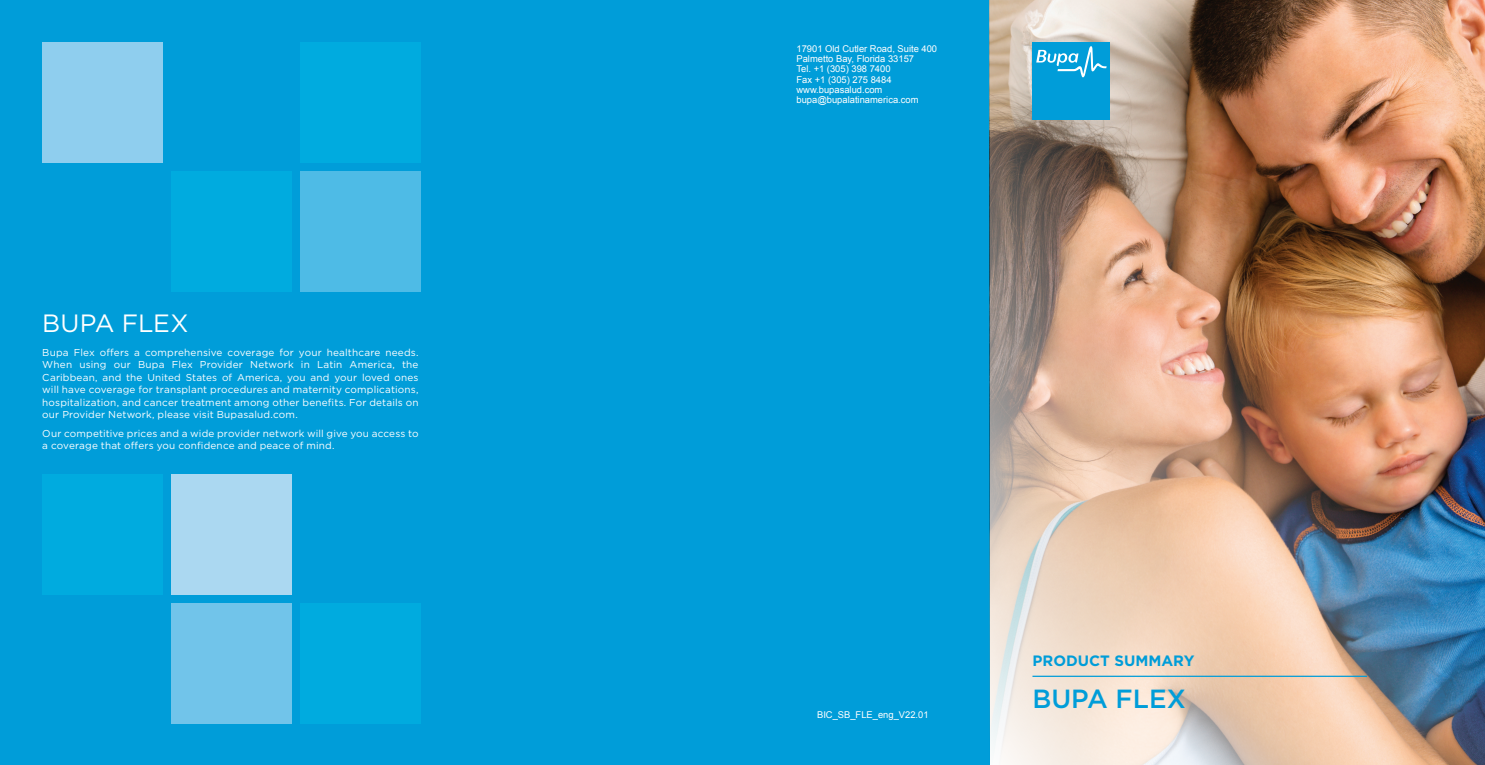
<style>
.page{position:relative;width:1485px;height:765px;background:#fff}
.page>*{position:absolute;margin:0;border:0;box-sizing:border-box;transform-origin:0 0}
.t1{font:500 26.25px "Gotham";color:#009dd9}
.t2{font:25px "Gotham";color:#fff}
.t3{font:700 15px "Gotham";color:#009dd9}
.t4{font:10px/12.5px "Gotham";letter-spacing:.015em;color:#fff;text-align:justify}
.t5{font:9.38px/10.2px "Arial";color:#fff}
</style>
<div class="page">
<div style="left:0;top:0;width:990px;height:765px;background:#009dd9"></div>
<div style="left:42px;top:42px;width:120px;height:120px;background:#8fceee"></div>
<div style="left:42px;top:474px;width:120px;height:120px;background:#00abdf"></div>
<div style="left:171px;top:171px;width:120px;height:120px;background:#00abdf"></div>
<div style="left:171px;top:474px;width:120px;height:120px;background:#abd8f1"></div>
<div style="left:171px;top:603px;width:120px;height:120px;background:#71c4ea"></div>
<div style="left:300px;top:42px;width:120px;height:120px;background:#00abdf"></div>
<div style="left:300px;top:171px;width:120px;height:120px;background:#4ebbe6"></div>
<div style="left:300px;top:603px;width:120px;height:120px;background:#00abdf"></div>
<img style="left:990px;top:0;width:495px;height:765px">
<div style="left:1032px;top:42px;width:78px;height:78px;background:#009dd9"></div>
<svg style="left:1036px;top:46px;width:71px;height:31px"></svg>
<hr style="left:1032px;top:676px;width:335px;height:1px;background:#009dd9">
<h2 class="t2" style="left:42px;top:307px;width:148px">BUPA FLEX</h2>
<p class="t4" style="left:42px;top:346px;width:378px">Bupa Flex offers a comprehensive coverage for your healthcare needs.<br>When using our Bupa Flex Provider Network in Latin America, the Caribbean, and the United States of America, you and your loved ones will have coverage for transplant procedures and maternity complications, hospitalization, and cancer treatment among other benefits. For details on our Provider Network, please visit Bupasalud.com.</p>
<p class="t4" style="left:42px;top:427px;width:378px">Our competitive prices and a wide provider network will give you access to a coverage that offers you confidence and peace of mind.</p>
<p class="t5" style="left:797px;top:43px;width:142px">17901 Old Cutler Road, Suite 400<br>Palmetto Bay, Florida 33157<br>Tel. +1 (305) 398 7400<br>Fax +1 (305) 275 8484 www.bupasalud.com bupa@bupalatinamerica.com</p>
<p class="t5" style="left:817px;top:709px;width:113px">BIC_SB_FLE_eng_V22.01</p>
<h3 class="t3" style="left:1032px;top:651px;width:164px">PRODUCT SUMMARY</h3>
<h1 class="t1" style="left:1032px;top:682px;width:155px">BUPA FLEX</h1>
</div>
